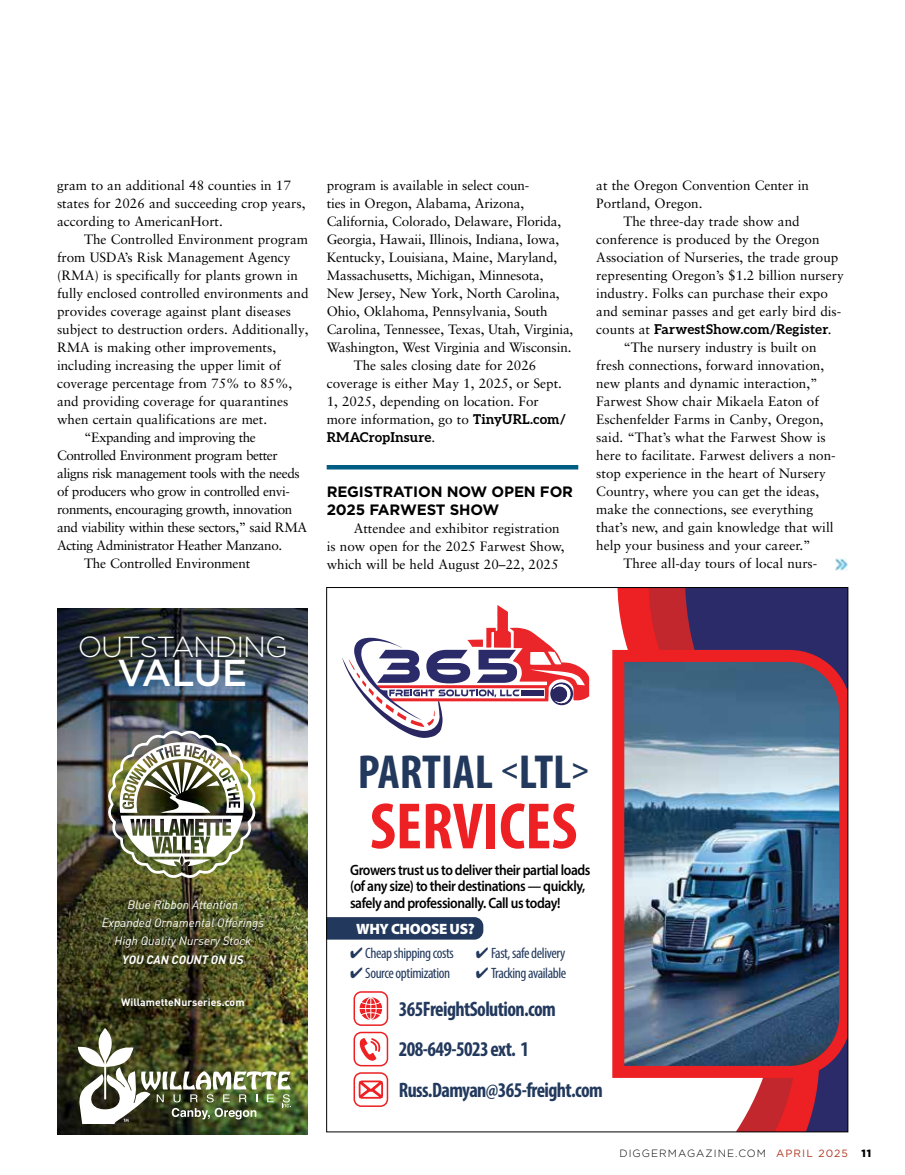
<style>
.page{position:relative;width:905px;height:1175px;background:#fff}
.page>*{position:absolute;margin:0;border:0;box-sizing:border-box;transform-origin:0 0}
.t1{font:700 condensed 66px "Myriad Pro";color:#ed2024}
.t2{font:700 condensed 48px "Myriad Pro";color:#22395d}
.t3{font:500 37.5px "Gotham HTF";letter-spacing:-.01em;color:#fff}
.t4{font:300 28.95px "Gotham HTF";letter-spacing:-.04em;color:#fff}
.t5{font:700 condensed 21px/40.5px "Myriad Pro";letter-spacing:-.03em;color:#22395d;scale:.96 1}
.t6{font:600 15px/16.5px "Myriad Pro";letter-spacing:-.03em;color:#000;scale:.9 1}
.t7{font:condensed 15px "Myriad Pro";letter-spacing:-.025em;color:#22395d}
.t8{font:700 15px/18px "Gotham";letter-spacing:-.01em;color:#000}
.t9{font:900 15px "Myriad Pro";letter-spacing:-.025em;color:#fff}
.t10{font:13.5px/18px "Sabon LT Pro";color:#000}
.t11{font:13.5px "Sabon LT Pro";letter-spacing:-.03em;color:#000}
.t12{font:13.5px "Aleo";color:#000}
.t13{font:italic 12px/18px "DIN";color:#fff;text-align:center}
.t14{font:italic 700 12px "DIN";color:#fff}
.t15{font:300 10.5px "Gotham";letter-spacing:.1em;color:#000}
.t16{font:700 10.5px "DIN";color:#fff}
.t17{font:900 10.5px "Gotham";color:#000}
.s1{font-family:"Aleo"}
.s2{font-family:"Sabon LT Pro"}
.s3{font-weight:400;color:#b03823}
</style>
<div class="page">
<svg style="left:737px;top:1083px;width:104px;height:46px;background:#ad4155"></svg>
<svg style="left:617px;top:589px;width:31px;height:55px;background:#ef3a3d"></svg>
<svg style="left:648px;top:589px;width:197px;height:55px;background:#4b2a5d"></svg>
<img style="left:612px;top:644px;width:233px;height:439px">
<svg style="left:342px;top:605px;width:248px;height:133px"></svg>
<div style="left:328px;top:917px;width:155px;height:22px;background:#22395d"></div>
<svg style="left:353px;top:991px;width:36px;height:116px"></svg>
<img style="left:58px;top:608px;width:250px;height:526px">
<img style="left:78px;top:1028px;width:213px;height:96px">
<img style="left:107px;top:730px;width:149px;height:148px">
<hr style="left:327px;top:465px;width:251px;height:4px;background:#005e85">
<svg style="left:835px;top:558px;width:12px;height:12px"></svg>
<p class="t10" style="left:57px;top:176px;width:250px">gram to an additional 48 counties in 17 states for 2026 and succeeding crop years, according to AmericanHort.</p>
<p class="t10" style="left:84px;top:230px;width:225px">The Controlled Environment program</p>
<p class="t10" style="left:57px;top:248px;width:235px">from USDA’s Risk Management Agency</p>
<p class="t10" style="left:57px;top:266px;width:242px">(RMA) is specifically for plants grown in</p>
<p class="t10" style="left:57px;top:284px;width:253px">fully enclosed controlled environments and</p>
<p class="t10" style="left:57px;top:302px;width:236px">provides coverage against plant diseases</p>
<p class="t10" style="left:57px;top:320px;width:253px">subject to destruction orders. Additionally,</p>
<p class="t10" style="left:57px;top:338px;width:220px">RMA is making other improvements,</p>
<p class="t10" style="left:57px;top:356px;width:225px">including increasing the upper limit of</p>
<p class="t10" style="left:57px;top:374px;width:237px">coverage percentage from 75% to 85%,</p>
<p class="t10" style="left:57px;top:392px;width:233px">and providing coverage for quarantines</p>
<p class="t10" style="left:57px;top:410px;width:212px">when certain qualifications are met.</p>
<p class="t11" style="left:84px;top:429px;width:173px">“Expanding and improving the</p>
<p class="t11" style="left:57px;top:447px;width:222px">Controlled Environment program better</p>
<p class="t11" style="left:57px;top:465px;width:244px">aligns risk management tools with the needs</p>
<p class="t11" style="left:57px;top:483px;width:234px">of producers who grow in controlled envi-</p>
<p class="t11" style="left:57px;top:501px;width:237px">ronments, encouraging growth, innovation</p>
<p class="t11" style="left:57px;top:519px;width:251px">and viability within these sectors,” said RMA</p>
<p class="t11" style="left:57px;top:537px;width:227px">Acting Administrator Heather Manzano.</p>
<p class="t10" style="left:84px;top:554px;width:168px">The Controlled Environment</p>
<p class="t10" style="left:327px;top:176px;width:204px">program is available in select coun-</p>
<p class="t10" style="left:327px;top:194px;width:199px">ties in Oregon, Alabama, Arizona,</p>
<p class="t10" style="left:327px;top:212px;width:236px">California, Colorado, Delaware, Florida,</p>
<p class="t10" style="left:327px;top:230px;width:234px">Georgia, Hawaii, Illinois, Indiana, Iowa,</p>
<p class="t10" style="left:327px;top:248px;width:232px">Kentucky, Louisiana, Maine, Maryland,</p>
<p class="t10" style="left:327px;top:266px;width:218px">Massachusetts, Michigan, Minnesota,</p>
<p class="t10" style="left:327px;top:284px;width:234px">New Jersey, New York, North Carolina,</p>
<p class="t10" style="left:327px;top:302px;width:222px">Ohio, Oklahoma, Pennsylvania, South</p>
<p class="t10" style="left:327px;top:320px;width:248px">Carolina, Tennessee, Texas, Utah, Virginia,</p>
<p class="t10" style="left:327px;top:338px;width:246px">Washington, West Virginia and Wisconsin.</p>
<p class="t10" style="left:354px;top:356px;width:184px">The sales closing date for 2026</p>
<p class="t10" style="left:327px;top:374px;width:237px">coverage is either May 1, 2025, or Sept.</p>
<p class="t10" style="left:327px;top:392px;width:214px">1, 2025, depending on location. For</p>
<p class="t10" style="left:327px;top:410px;width:241px">more information, go to <span class="s1">TinyURL.com/</span></p>
<p class="t12" style="left:327px;top:427px;width:110px">RMACropInsure<span class="s2">.</span></p>
<p class="t8" style="left:327px;top:482px;width:248px">REGISTRATION NOW OPEN FOR<br>2025 FARWEST SHOW</p>
<p class="t10" style="left:327px;top:518px;width:239px;text-indent:27px">Attendee and exhibitor registration is now open for the 2025 Farwest Show, which will be held August 20–22, 2025</p>
<p class="t10" style="left:596px;top:176px;width:214px">at the Oregon Convention Center in<br>Portland, Oregon.</p>
<p class="t10" style="left:596px;top:212px;width:249px;text-indent:27px">The three-day trade show and conference is produced by the Oregon Association of Nurseries, the trade group representing Oregon’s $1.2 billion nursery industry. Folks can purchase their expo and seminar passes and get early bird dis-</p>
<p class="t12" style="left:596px;top:319px;width:237px"><span class="s2">counts at</span> FarwestShow.com/Register<span class="s2">.</span></p>
<p class="t10" style="left:596px;top:338px;width:241px;text-indent:27px">“The nursery industry is built on fresh connections, forward innovation, new plants and dynamic interaction,” Farwest Show chair Mikaela Eaton of Eschenfelder Farms in Canby, Oregon, said. “That’s what the Farwest Show is here to facilitate. Farwest delivers a non&shy;stop experience in the heart of Nursery Country, where you can get the ideas, make the connections, see everything that’s new, and gain knowledge that will help your business and your career.”</p>
<p class="t10" style="left:623px;top:554px;width:195px">Three all-day tours of local nurs-</p>
<h3 class="t4" style="left:78px;top:631px;width:211px">OUTSTANDING</h3>
<h3 class="t3" style="left:117px;top:652px;width:131px">VALUE</h3>
<p class="t13" style="left:102px;top:895px;width:164px">Blue Ribbon Attention<br>Expanded Ornamental Offerings<br>High Quality Nursery Stock</p>
<p class="t14" style="left:122px;top:952px;width:123px">YOU CAN COUNT ON US</p>
<p class="t16" style="left:121px;top:994px;width:125px">WillametteNurseries.com</p>
<h2 class="t2" style="left:358px;top:742px;width:233px">PARTIAL <sup>&lt;</sup>LTL<sup>&gt;</sup></h2>
<h1 class="t1" style="left:370px;top:785px;width:209px">SERVICES</h1>
<p class="t6" style="left:350px;top:861px;width:269px">Growers trust us to deliver their partial loads (of any size) to their destinations — quickly, safely and professionally. Call us today!</p>
<p class="t9" style="left:356px;top:918px;width:120px">WHY CHOOSE US?</p>
<p class="t7" style="left:350px;top:944px;width:105px">✔ Cheap shipping costs</p>
<p class="t7" style="left:476px;top:944px;width:91px">✔ Fast, safe delivery</p>
<p class="t7" style="left:350px;top:963px;width:102px">✔ Source optimization</p>
<p class="t7" style="left:476px;top:963px;width:92px">✔ Tracking available</p>
<h3 class="t5" style="left:399px;top:987px;width:214px">365FreightSolution.com<br>208-649-5023 ext. 1<br>Russ.Damyan@365-freight.com</h3>
<p class="t15" style="left:619px;top:1146px;width:230px">DIGGERMAGAZINE.COM <span class="s3">APRIL 2025</span></p>
<p class="t17" style="left:861px;top:1145px;width:11px">11</p>
</div>
